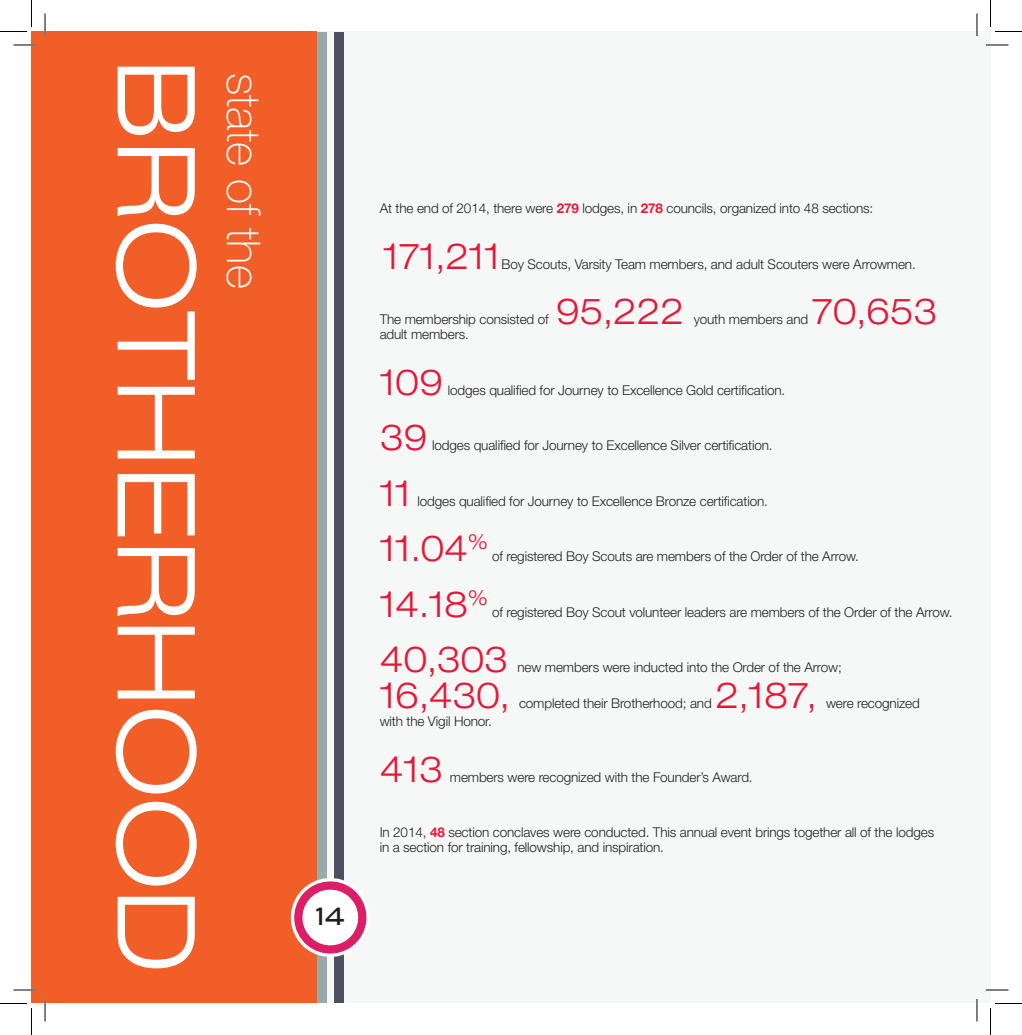
<style>
.page{position:relative;width:1022px;height:1035px;background:#fff}
.page>*{position:absolute;margin:0;border:0;box-sizing:border-box;transform-origin:0 0}
.t1{font:300 expanded 108px "Helvetica Neue";color:#fff}
.t2{font:100 46.5px "Helvetica Neue";color:#fff}
.OA_AR_Basic_Verbiage{font:300 expanded 36px "Helvetica Neue";letter-spacing:-.01em;color:#e51836}
.t3{font:500 24px "Blair ITC";color:#231f20}
.OA_AR_Basic_Verbiage-2{font:300 13.5px/15px "Helvetica Neue";letter-spacing:-.01em;color:#231f20}
.s1{font-weight:700;color:#e51836}
</style>
<div class="page">
<div style="left:32px;top:32px;width:944px;height:972px;background:#f6f8f8"></div>
<div style="left:976px;top:32px;width:14px;height:972px;background:#f6f8f8"></div>
<div style="left:32px;top:32px;width:285px;height:972px;background:#f15e28"></div>
<div style="left:317px;top:32px;width:10px;height:971px;background:#99aba8"></div>
<div style="left:334px;top:32px;width:9px;height:971px;background:#4e4f61"></div>
<svg style="left:290px;top:873px;width:77px;height:89px"></svg>
<hr style="left:14px;top:44px;width:22px;height:2px;background:#fff">
<hr style="left:986px;top:44px;width:22px;height:2px;background:#fff">
<hr style="left:14px;top:989px;width:22px;height:2px;background:#fff">
<hr style="left:986px;top:989px;width:22px;height:2px;background:#fff">
<hr style="left:44px;top:14px;width:2px;height:22px;background:#fff">
<hr style="left:44px;top:999px;width:2px;height:23px;background:#fff">
<svg style="left:14px;top:45px;width:22px;height:1px"></svg>
<svg style="left:986px;top:45px;width:22px;height:1px"></svg>
<svg style="left:14px;top:990px;width:22px;height:1px"></svg>
<svg style="left:986px;top:990px;width:22px;height:1px"></svg>
<svg style="left:45px;top:14px;width:1px;height:22px"></svg>
<svg style="left:45px;top:999px;width:1px;height:23px"></svg>
<svg style="left:976px;top:14px;width:1px;height:22px"></svg>
<svg style="left:976px;top:999px;width:1px;height:23px"></svg>
<svg style="left:0;top:0;width:32px;height:32px"></svg>
<svg style="left:0;top:1003px;width:32px;height:32px"></svg>
<svg style="left:990px;top:0;width:32px;height:32px"></svg>
<svg style="left:990px;top:1003px;width:32px;height:32px"></svg>
<p class="t1" style="left:221px;top:60px;width:916px;rotate:90deg">BROTHERHOOD</p>
<p class="t2" style="left:270px;top:73px;width:218px;rotate:90deg">state of the</p>
<p class="t3" style="left:316px;top:902px;width:30px">14</p>
<p class="OA_AR_Basic_Verbiage-2" style="left:380px;top:201px;width:495px">At the end of 2014, there were <span class="s1">279</span> lodges, in <span class="s1">278</span> councils, organized into 48 sections:</p>
<p class="OA_AR_Basic_Verbiage" style="left:383px;top:234px;width:119px">171,211</p>
<p class="OA_AR_Basic_Verbiage-2" style="left:501px;top:256px;width:415px">Boy Scouts, Varsity Team members, and adult Scouters were Arrowmen.</p>
<p class="OA_AR_Basic_Verbiage" style="left:556px;top:290px;width:130px">95,222</p>
<p class="OA_AR_Basic_Verbiage" style="left:811px;top:290px;width:127px">70,653</p>
<p class="OA_AR_Basic_Verbiage-2" style="left:379px;top:312px;width:171px">The membership consisted of</p>
<p class="OA_AR_Basic_Verbiage-2" style="left:693px;top:312px;width:116px">youth members and</p>
<p class="OA_AR_Basic_Verbiage-2" style="left:380px;top:327px;width:91px">adult members.</p>
<p class="OA_AR_Basic_Verbiage" style="left:380px;top:360px;width:65px">109</p>
<p class="OA_AR_Basic_Verbiage-2" style="left:448px;top:382px;width:339px">lodges qualified for Journey to Excellence Gold certification.</p>
<p class="OA_AR_Basic_Verbiage" style="left:380px;top:416px;width:49px">39</p>
<p class="OA_AR_Basic_Verbiage-2" style="left:432px;top:438px;width:342px">lodges qualified for Journey to Excellence Silver certification.</p>
<p class="OA_AR_Basic_Verbiage" style="left:380px;top:471px;width:33px">11</p>
<p class="OA_AR_Basic_Verbiage-2" style="left:417px;top:493px;width:352px">lodges qualified for Journey to Excellence Bronze certification.</p>
<p class="OA_AR_Basic_Verbiage" style="left:380px;top:527px;width:110px">11.04<sup>%</sup></p>
<p class="OA_AR_Basic_Verbiage-2" style="left:492px;top:549px;width:368px">of registered Boy Scouts are members of the Order of the Arrow.</p>
<p class="OA_AR_Basic_Verbiage" style="left:380px;top:582px;width:110px">14.18<sup>%</sup></p>
<p class="OA_AR_Basic_Verbiage-2" style="left:492px;top:604px;width:462px">of registered Boy Scout volunteer leaders are members of the Order of the Arrow.</p>
<p class="OA_AR_Basic_Verbiage" style="left:380px;top:638px;width:130px">40,303</p>
<p class="OA_AR_Basic_Verbiage-2" style="left:517px;top:660px;width:326px">new members were inducted into the Order of the Arrow;</p>
<p class="OA_AR_Basic_Verbiage" style="left:380px;top:674px;width:132px">16,430,</p>
<p class="OA_AR_Basic_Verbiage" style="left:715px;top:674px;width:103px">2,187,</p>
<p class="OA_AR_Basic_Verbiage-2" style="left:519px;top:696px;width:194px">completed their Brotherhood; and</p>
<p class="OA_AR_Basic_Verbiage-2" style="left:380px;top:714px;width:114px">with the Vigil Honor.</p>
<p class="OA_AR_Basic_Verbiage" style="left:380px;top:747px;width:65px">413</p>
<p class="OA_AR_Basic_Verbiage-2" style="left:450px;top:769px;width:304px">members were recognized with the Founder’s Award.</p>
<p class="OA_AR_Basic_Verbiage-2" style="left:826px;top:696px;width:95px">were recognized</p>
<p class="OA_AR_Basic_Verbiage-2" style="left:379px;top:825px;width:556px">In 2014, <span class="s1">48</span> section conclaves were conducted. This annual event brings together all of the lodges in a section for training, fellowship, and inspiration.</p>
</div>
